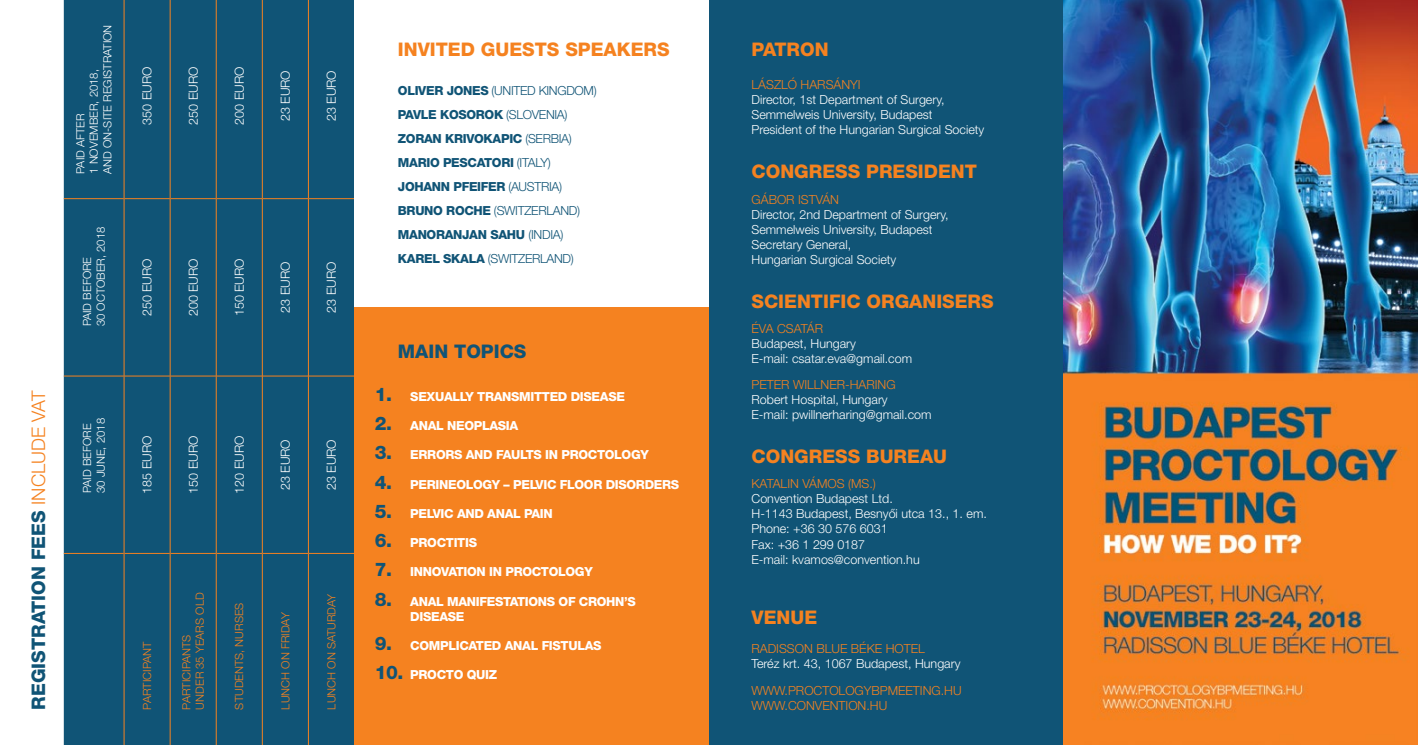
<style>
.page{position:relative;width:1418px;height:745px;background:#fff}
.page>*{position:absolute;margin:0;border:0;box-sizing:border-box;transform-origin:0 0}
.t1{font:800 18.75px "Helvetica Neue LT Pro";color:#f58220}
.t2{font:800 18.75px "Helvetica Neue LT Pro";color:#105476}
.t3{font:300 12.5px/15px "Helvetica Neue LT Pro";color:#fff}
.t4{font:800 12.5px/15px "Helvetica Neue LT Pro";letter-spacing:-.025em;color:#fff}
.t5{font:800 12.5px/23.9px "Helvetica Neue LT Pro";letter-spacing:-.025em;color:#105476}
.t6{font:300 12.5px "Helvetica Neue LT Pro";color:#f58220}
.t7{font:300 11.25px/13.5px "Helvetica Neue LT Pro";color:#fff}
.t8{font:300 11.25px/13.5px "Helvetica Neue LT Pro";color:#f58220}
.s1{font-weight:300;color:#f58220}
.s2{font-weight:300}
.s3{font-size:18.75px;color:#105476}
</style>
<div class="page">
<div style="left:709px;top:0;width:354px;height:744px;background:#105476"></div>
<img style="left:1063px;top:0;width:354px;height:744px">
<div style="left:64px;top:0;width:290px;height:744px;background:#105476"></div>
<hr style="left:64px;top:552px;width:60px;height:1px;background:#f58220">
<hr style="left:64px;top:375px;width:60px;height:1px;background:#f58220">
<hr style="left:64px;top:198px;width:60px;height:1px;background:#f58220">
<hr style="left:124px;top:553px;width:1px;height:191px;background:#f58220">
<hr style="left:124px;top:376px;width:1px;height:177px;background:#f58220">
<hr style="left:124px;top:552px;width:46px;height:1px;background:#f58220">
<hr style="left:124px;top:198px;width:1px;height:178px;background:#f58220">
<hr style="left:124px;top:375px;width:46px;height:1px;background:#f58220">
<hr style="left:124px;top:0;width:1px;height:198px;background:#f58220">
<hr style="left:124px;top:198px;width:46px;height:1px;background:#f58220">
<hr style="left:170px;top:553px;width:1px;height:191px;background:#f58220">
<hr style="left:170px;top:376px;width:1px;height:177px;background:#f58220">
<hr style="left:170px;top:552px;width:46px;height:1px;background:#f58220">
<hr style="left:170px;top:198px;width:1px;height:178px;background:#f58220">
<hr style="left:170px;top:375px;width:46px;height:1px;background:#f58220">
<hr style="left:170px;top:0;width:1px;height:198px;background:#f58220">
<hr style="left:170px;top:198px;width:46px;height:1px;background:#f58220">
<hr style="left:216px;top:553px;width:1px;height:191px;background:#f58220">
<hr style="left:216px;top:376px;width:1px;height:177px;background:#f58220">
<hr style="left:216px;top:552px;width:46px;height:1px;background:#f58220">
<hr style="left:216px;top:198px;width:1px;height:178px;background:#f58220">
<hr style="left:216px;top:375px;width:46px;height:1px;background:#f58220">
<hr style="left:216px;top:0;width:1px;height:198px;background:#f58220">
<hr style="left:216px;top:198px;width:46px;height:1px;background:#f58220">
<hr style="left:262px;top:553px;width:1px;height:191px;background:#f58220">
<hr style="left:262px;top:376px;width:1px;height:177px;background:#f58220">
<hr style="left:263px;top:552px;width:45px;height:1px;background:#f58220">
<hr style="left:262px;top:198px;width:1px;height:178px;background:#f58220">
<hr style="left:263px;top:375px;width:45px;height:1px;background:#f58220">
<hr style="left:262px;top:0;width:1px;height:198px;background:#f58220">
<hr style="left:263px;top:198px;width:45px;height:1px;background:#f58220">
<hr style="left:308px;top:553px;width:1px;height:191px;background:#f58220">
<hr style="left:308px;top:376px;width:1px;height:177px;background:#f58220">
<hr style="left:309px;top:552px;width:45px;height:1px;background:#f58220">
<hr style="left:308px;top:198px;width:1px;height:178px;background:#f58220">
<hr style="left:309px;top:375px;width:45px;height:1px;background:#f58220">
<hr style="left:308px;top:0;width:1px;height:198px;background:#f58220">
<hr style="left:309px;top:198px;width:45px;height:1px;background:#f58220">
<div style="left:354px;top:307px;width:355px;height:437px;background:#f58220"></div>
<h1 class="t2" style="left:27px;top:709px;width:320px;rotate:-90deg">REGISTRATION FEES <span class="s1">INCLUDE VAT</span></h1>
<p class="t7" style="left:73px;top:174px;width:151px;rotate:-90deg">PAID AFTER<br>1 NOVEMBER, 2018,<br>AND ON-SITE REGISTRATION</p>
<p class="t7" style="left:80px;top:326px;width:101px;rotate:-90deg">PAID BEFORE<br>30 OCTOBER, 2018</p>
<p class="t3" style="left:139px;top:125px;width:59px;rotate:-90deg">350 EURO</p>
<p class="t3" style="left:139px;top:316px;width:59px;rotate:-90deg">250 EURO</p>
<p class="t3" style="left:185px;top:125px;width:59px;rotate:-90deg">250 EURO</p>
<p class="t3" style="left:231px;top:125px;width:59px;rotate:-90deg">200 EURO</p>
<p class="t3" style="left:185px;top:316px;width:59px;rotate:-90deg">200 EURO</p>
<p class="t3" style="left:231px;top:316px;width:59px;rotate:-90deg">150 EURO</p>
<p class="t7" style="left:80px;top:493px;width:76px;rotate:-90deg">PAID BEFORE<br>30 JUNE, 2018</p>
<p class="t3" style="left:139px;top:493px;width:59px;rotate:-90deg">185 EURO</p>
<p class="t3" style="left:185px;top:493px;width:59px;rotate:-90deg">150 EURO</p>
<p class="t3" style="left:231px;top:493px;width:59px;rotate:-90deg">120 EURO</p>
<p class="t8" style="left:140px;top:709px;width:69px;rotate:-90deg">PARTICIPANT</p>
<p class="t8" style="left:179px;top:709px;width:118px;rotate:-90deg">PARTICIPANTS<br>UNDER 35 YEARS OLD</p>
<p class="t8" style="left:232px;top:709px;width:108px;rotate:-90deg">STUDENTS, NURSES</p>
<p class="t3" style="left:277px;top:121px;width:52px;rotate:-90deg">23 EURO</p>
<p class="t3" style="left:277px;top:312px;width:52px;rotate:-90deg">23 EURO</p>
<p class="t3" style="left:277px;top:490px;width:52px;rotate:-90deg">23 EURO</p>
<p class="t8" style="left:278px;top:709px;width:99px;rotate:-90deg">LUNCH ON FRIDAY</p>
<p class="t3" style="left:324px;top:121px;width:52px;rotate:-90deg">23 EURO</p>
<p class="t3" style="left:324px;top:312px;width:52px;rotate:-90deg">23 EURO</p>
<p class="t3" style="left:324px;top:490px;width:52px;rotate:-90deg">23 EURO</p>
<p class="t8" style="left:324px;top:709px;width:117px;rotate:-90deg">LUNCH ON SATURDAY</p>
<h1 class="t1" style="left:398px;top:38px;width:273px">INVITED GUESTS SPEAKERS</h1>
<p class="t5" style="left:398px;top:79px;width:200px">OLIVER JONES <span class="s2">(UNITED KINGDOM)<br></span>PAVLE KOSOROK <span class="s2">(SLOVENIA)<br></span>ZORAN KRIVOKAPIC <span class="s2">(SERBIA)<br></span>MARIO PESCATORI <span class="s2">(ITALY)<br></span>JOHANN PFEIFER <span class="s2">(AUSTRIA)<br></span>BRUNO ROCHE <span class="s2">(SWITZERLAND)<br></span>MANORANJAN SAHU <span class="s2">(INDIA)<br></span>KAREL SKALA <span class="s2">(SWITZERLAND)</span></p>
<h1 class="t2" style="left:398px;top:340px;width:130px">MAIN TOPICS</h1>
<p class="t4" style="left:375px;top:389px;width:251px"><span class="s3">1.</span> SEXUALLY TRANSMITTED DISEASE</p>
<p class="t4" style="left:375px;top:418px;width:145px"><span class="s3">2.</span> ANAL NEOPLASIA</p>
<p class="t4" style="left:375px;top:447px;width:275px"><span class="s3">3.</span> ERRORS AND FAULTS IN PROCTOLOGY</p>
<p class="t4" style="left:375px;top:476px;width:306px"><span class="s3">4.</span> PERINEOLOGY – PELVIC FLOOR DISORDERS</p>
<p class="t4" style="left:375px;top:505px;width:179px"><span class="s3">5.</span> PELVIC AND ANAL PAIN</p>
<p class="t4" style="left:375px;top:534px;width:104px"><span class="s3">6.</span> PROCTITIS</p>
<p class="t4" style="left:375px;top:564px;width:219px"><span class="s3">7.</span> INNOVATION IN PROCTOLOGY</p>
<p class="t4" style="left:410px;top:593px;width:227px;text-indent:-35px"><span class="s3">8.</span> ANAL MANIFESTATIONS OF CROHN’S<br>DISEASE</p>
<p class="t4" style="left:375px;top:637px;width:228px"><span class="s3">9.</span> COMPLICATED ANAL FISTULAS</p>
<p class="t4" style="left:375px;top:666px;width:124px"><span class="s3">10.</span> PROCTO QUIZ</p>
<h1 class="t1" style="left:751px;top:38px;width:79px">PATRON</h1>
<p class="t6" style="left:751px;top:77px;width:111px">LÁSZLÓ HARSÁNYI</p>
<p class="t3" style="left:751px;top:92px;width:234px">Director, 1st Department of Surgery,<br>Semmelweis University, Budapest<br>President of the Hungarian Surgical Society</p>
<h1 class="t1" style="left:751px;top:160px;width:227px">CONGRESS PRESIDENT</h1>
<p class="t6" style="left:751px;top:191px;width:89px">GÁBOR ISTVÁN</p>
<p class="t3" style="left:751px;top:206px;width:199px">Director, 2nd Department of Surgery,<br>Semmelweis University, Budapest<br>Secretary General,<br>Hungarian Surgical Society</p>
<h1 class="t1" style="left:751px;top:289px;width:244px">SCIENTIFIC ORGANISERS</h1>
<p class="t6" style="left:751px;top:321px;width:73px">ÉVA CSATÁR</p>
<p class="t3" style="left:751px;top:336px;width:162px">Budapest, Hungary<br>E-mail: csatar.eva@gmail.com</p>
<p class="t6" style="left:751px;top:376px;width:146px">PETER WILLNER-HARING</p>
<p class="t3" style="left:751px;top:391px;width:181px">Robert Hospital, Hungary<br>E-mail: pwillnerharing@gmail.com</p>
<h1 class="t1" style="left:751px;top:444px;width:197px">CONGRESS BUREAU</h1>
<p class="t6" style="left:751px;top:476px;width:126px">KATALIN VÁMOS (MS.)</p>
<p class="t3" style="left:751px;top:491px;width:237px">Convention Budapest Ltd.<br>H-1143 Budapest, Besnyői utca 13., 1. em.<br>Phone: +36 30 576 6031<br>Fax: +36 1 299 0187<br>E-mail: kvamos@convention.hu</p>
<h1 class="t1" style="left:751px;top:605px;width:67px">VENUE</h1>
<p class="t6" style="left:751px;top:640px;width:175px">RADISSON BLUE BÉKE HOTEL</p>
<p class="t3" style="left:751px;top:655px;width:210px">Teréz krt. 43, 1067 Budapest, Hungary</p>
<p class="t6" style="left:751px;top:682px;width:211px">WWW.PROCTOLOGYBPMEETING.HU</p>
<p class="t6" style="left:751px;top:697px;width:137px">WWW.CONVENTION.HU</p>
</div>
